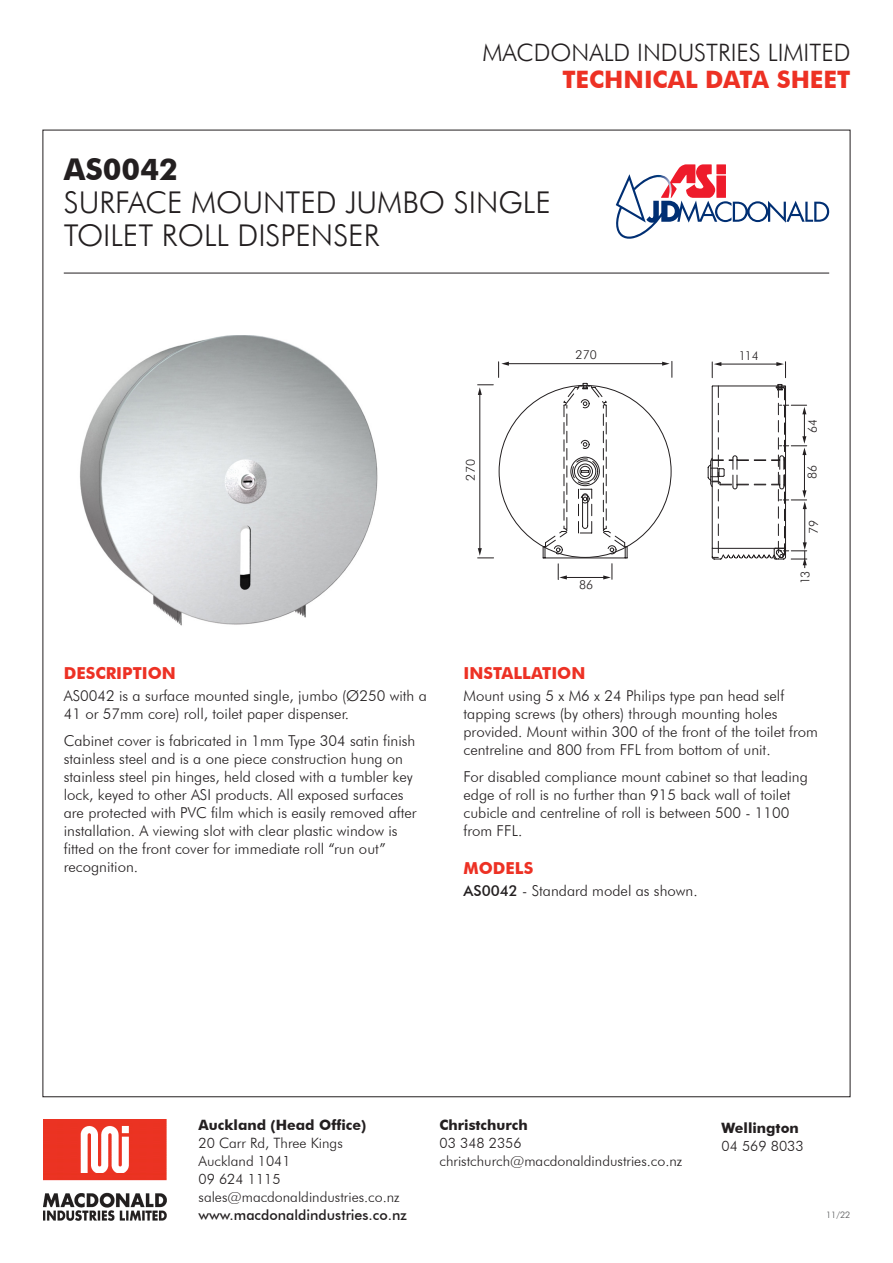
<style>
.page{position:relative;width:893px;height:1263px;background:#fff}
.page>*{position:absolute;margin:0;border:0;box-sizing:border-box;transform-origin:0 0}
.t1{font:300 30px/33px "Futura BT";color:#231f20}
.t2{font:700 30px "Futura BT";color:#231f20}
.t3{font:300 24px/27px "Futura BT";color:#231f20;text-align:right}
.t4{font:700 16.5px "Futura BT";color:#ed3124}
.t5{font:300 15px/18px "Futura BT";color:#231f20}
.t6{font:300 14.25px/18px "Futura BT";color:#231f20}
.t7{font:700 14.25px/18px "Futura BT";color:#231f20}
.t8{font:500 14.25px "Futura BT";color:#231f20}
.t9{font:300 12.3px "Futura BT";color:#231f20}
.t10{font:300 9px "Futura BT";color:#545557}
.s1{font-weight:700;color:#ed3124}
.s2{font-weight:500}
.s3{font-weight:300}
</style>
<div class="page">
<hr style="left:64px;top:273px;width:765px;height:1px;background:#231f20">
<img style="left:43px;top:1119px;width:123px;height:101px">
<img style="left:80px;top:335px;width:298px;height:291px">
<svg style="left:498px;top:395px;width:46px;height:164px"></svg>
<hr style="left:507px;top:363px;width:156px;height:1px;background:#231f20">
<svg style="left:498px;top:362px;width:11px;height:15px"></svg>
<hr style="left:479px;top:393px;width:1px;height:156px;background:#231f20">
<svg style="left:478px;top:548px;width:16px;height:10px"></svg>
<svg style="left:478px;top:384px;width:15px;height:11px"></svg>
<svg style="left:544px;top:361px;width:264px;height:219px"></svg>
<svg style="left:616px;top:164px;width:213px;height:75px"></svg>
<p class="t3" style="left:483px;top:39px;width:369px">MACDONALD INDUSTRIES LIMITED<br><span class="s1">TECHNICAL DATA SHEET</span></p>
<p class="t2" style="left:64px;top:151px;width:116px">AS0042</p>
<p class="t1" style="left:64px;top:186px;width:488px">SURFACE MOUNTED JUMBO SINGLE<br>TOILET ROLL DISPENSER</p>
<p class="t9" style="left:463px;top:480px;width:23px;rotate:-90deg">270</p>
<p class="t9" style="left:576px;top:347px;width:23px">270</p>
<p class="t9" style="left:579px;top:577px;width:16px">86</p>
<p class="t9" style="left:739px;top:348px;width:21px">114</p>
<p class="t9" style="left:805px;top:433px;width:16px;rotate:-90deg">64</p>
<p class="t9" style="left:805px;top:479px;width:16px;rotate:-90deg">86</p>
<p class="t9" style="left:806px;top:534px;width:16px;rotate:-90deg">79</p>
<p class="t9" style="left:798px;top:584px;width:15px;rotate:-90deg">13</p>
<p class="t4" style="left:64px;top:663px;width:114px">DESCRIPTION</p>
<p class="t5" style="left:64px;top:687px;width:364px">AS0042 is a surface mounted single, jumbo (Ø250 with a<br>41 or 57mm core) roll, toilet paper dispenser.</p>
<p class="t5" style="left:64px;top:731px;width:354px">Cabinet cover is fabricated in 1mm Type 304 satin finish stainless steel and is a one piece construction hung on stainless steel pin hinges, held closed with a tumbler key lock, keyed to other ASI products. All exposed surfaces are protected with PVC film which is easily removed after installation. A viewing slot with clear plastic window is fitted on the front cover for immediate roll “run out” recognition.</p>
<p class="t4" style="left:463px;top:663px;width:123px">INSTALLATION</p>
<p class="t5" style="left:463px;top:687px;width:356px">Mount using 5 x M6 x 24 Philips type pan head self tapping screws (by others) through mounting holes provided. Mount within 300 of the front of the toilet from centreline and 800 from FFL from bottom of unit.</p>
<p class="t5" style="left:463px;top:767px;width:346px">For disabled compliance mount cabinet so that leading edge of roll is no further than 915 back wall of toilet cubicle and centreline of roll is between 500 - 1100 from FFL.</p>
<p class="t4" style="left:463px;top:858px;width:71px">MODELS</p>
<p class="t5" style="left:463px;top:881px;width:236px"><span class="s2">AS0042</span> - Standard model as shown.</p>
<p class="t7" style="left:199px;top:1116px;width:169px">Auckland (Head Office)<br><span class="s3">20 Carr Rd, Three Kings</span></p>
<p class="t6" style="left:199px;top:1152px;width:94px">Auckland 1041</p>
<p class="t6" style="left:199px;top:1170px;width:84px">09 624 1115</p>
<p class="t6" style="left:199px;top:1188px;width:203px">sales@macdonaldindustries.co.nz</p>
<p class="t8" style="left:199px;top:1206px;width:210px">www.macdonaldindustries.co.nz</p>
<p class="t7" style="left:440px;top:1116px;width:90px">Christchurch</p>
<p class="t6" style="left:440px;top:1134px;width:244px">03 348 2356 christchurch@macdonaldindustries.co.nz</p>
<p class="t7" style="left:722px;top:1119px;width:79px">Wellington</p>
<p class="t6" style="left:722px;top:1137px;width:84px">04 569 8033</p>
<p class="t10" style="left:826px;top:1209px;width:26px">11/22</p>
</div>
